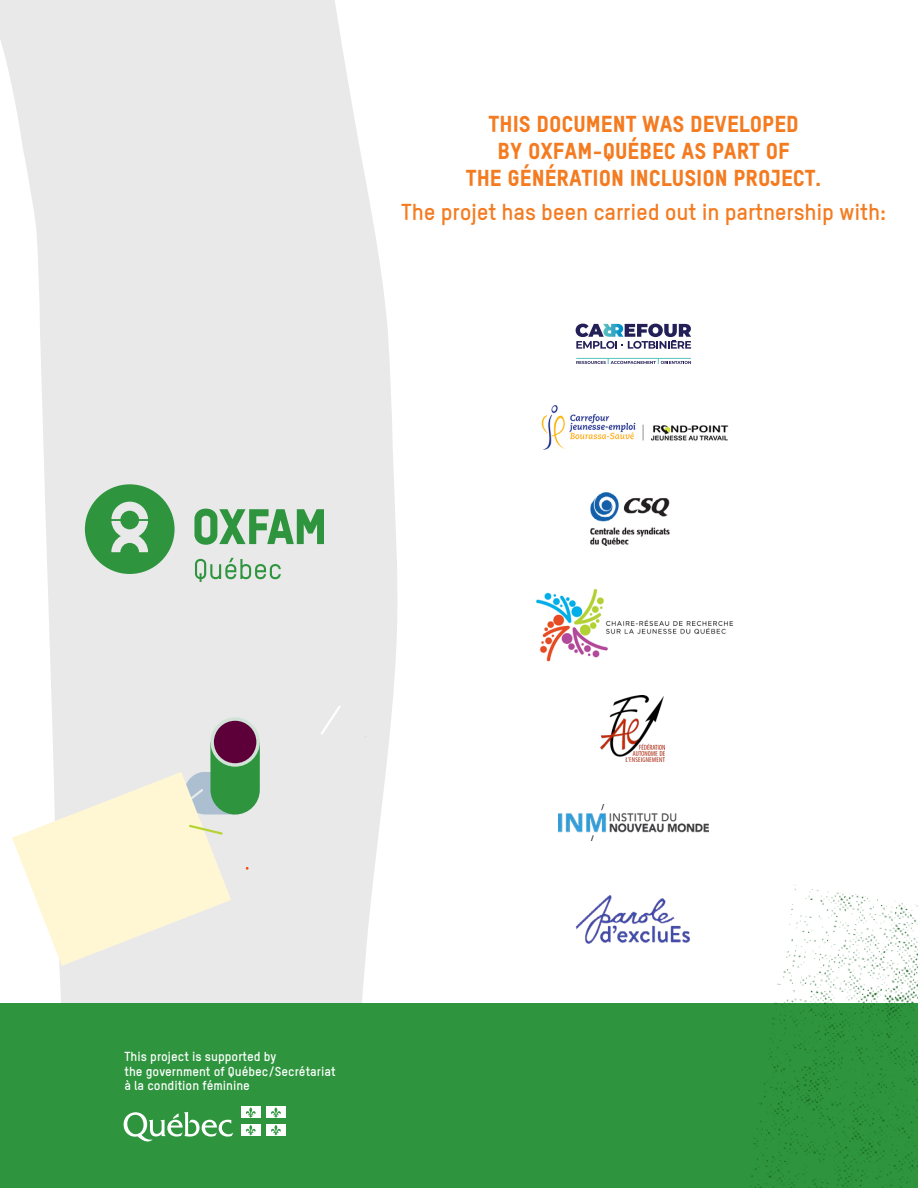
<style>
.page{position:relative;width:918px;height:1188px;background:#fff}
.page>*{position:absolute;margin:0;border:0;box-sizing:border-box;transform-origin:0 0}
.t1{font:22.5px/27px "Oxfam TSTARPRO Headline";color:#f47b20;text-align:center}
.t2{font:700 22.5px "Oxfam TSTARPRO";letter-spacing:-.01em;color:#f47b20}
.t3{font:700 12.75px/14.2px "Oxfam TSTARPRO";color:#fff}
</style>
<div class="page">
<svg style="left:0;top:0;width:398px;height:1003px;fill:#e9e9ea"></svg>
<div style="left:0;top:1003px;width:918px;height:185px;background:#2e953e"></div>
<img style="left:750px;top:884px;width:168px;height:304px">
<svg style="left:320px;top:705px;width:21px;height:30px"></svg>
<svg style="left:12px;top:742px;width:248px;height:224px;background:#ecedda"></svg>
<svg style="left:210px;top:717px;width:50px;height:50px"></svg>
<div style="left:214px;top:721px;width:42px;height:42px;background:#5d0039;border-radius:50%"></div>
<svg style="left:124px;top:1112px;width:109px;height:30px"></svg>
<div style="left:241px;top:1107px;width:19px;height:11px;background:#fff"></div>
<svg style="left:246px;top:1107px;width:10px;height:11px"></svg>
<div style="left:266px;top:1107px;width:20px;height:11px;background:#fff"></div>
<svg style="left:271px;top:1107px;width:10px;height:11px"></svg>
<div style="left:241px;top:1124px;width:19px;height:12px;background:#fff"></div>
<svg style="left:246px;top:1125px;width:10px;height:11px"></svg>
<div style="left:266px;top:1124px;width:20px;height:12px;background:#fff"></div>
<svg style="left:271px;top:1125px;width:10px;height:11px"></svg>
<svg style="left:195px;top:558px;width:86px;height:24px;background:#b8d3bd"></svg>
<svg style="left:85px;top:484px;width:90px;height:90px;background:#70b27a"></svg>
<svg style="left:194px;top:509px;width:130px;height:36px;background:#7eb988"></svg>
<img style="left:576px;top:895px;width:114px;height:49px">
<img style="left:558px;top:805px;width:150px;height:36px">
<img style="left:601px;top:695px;width:63px;height:66px">
<img style="left:536px;top:588px;width:198px;height:74px">
<img style="left:590px;top:492px;width:80px;height:54px">
<svg style="left:576px;top:358px;width:115px;height:6px"></svg>
<svg style="left:576px;top:324px;width:115px;height:25px"></svg>
<img style="left:541px;top:405px;width:188px;height:45px">
<h1 class="t1" style="left:466px;top:110px;width:357px">THIS DOCUMENT WAS DEVELOPED<br>BY OXFAM-QUÉBEC AS PART OF<br>THE GÉNÉRATION INCLUSION PROJECT.</h1>
<h1 class="t2" style="left:401px;top:198px;width:486px">The projet has been carried out in partnership with:</h1>
<p class="t3" style="left:124px;top:1050px;width:213px">This project is supported by<br>the government of Québec/Secrétariat à la condition féminine</p>
</div>
